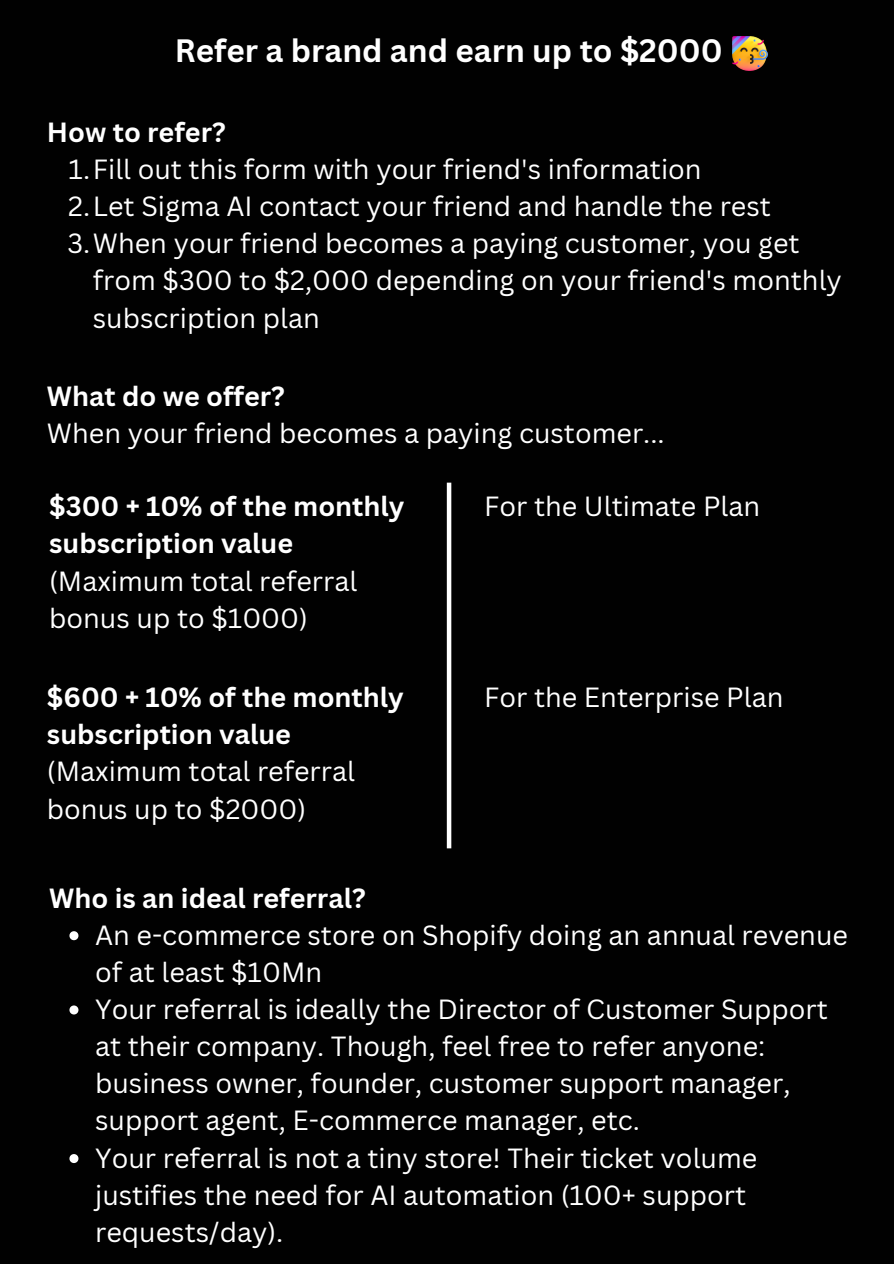
<style>
.page{position:relative;width:894px;height:1264px;background:#fff}
.page>*{position:absolute;margin:0;border:0;box-sizing:border-box;transform-origin:0 0}
.t1{font:700 31.5px "Canva Sans";color:#fff}
.t2{font:27px/37.2px "Canva Sans";color:#fff}
.t3{font:700 27px/37.2px "Canva Sans";color:#fff}
</style>
<div class="page">
<div style="left:0;top:0;width:893px;height:1263px;background:#010101"></div>
<img style="left:732px;top:36px;width:35px;height:34px">
<div style="left:446px;top:482px;width:5px;height:366px;background:#fff"></div>
<svg style="left:69px;top:931px;width:9px;height:9px"></svg>
<svg style="left:69px;top:1005px;width:9px;height:9px"></svg>
<svg style="left:69px;top:1154px;width:9px;height:8px"></svg>
<p class="t1" style="left:175px;top:29px;width:549px">Refer a brand and earn up to $2000</p>
<p class="t3" style="left:47px;top:113px;width:180px">How to refer?</p>
<p class="t2" style="left:69px;top:150px;width:634px">1.Fill out this form with your friend's information</p>
<p class="t2" style="left:68px;top:187px;width:704px">2.Let Sigma AI contact your friend and handle the rest</p>
<p class="t2" style="left:93px;top:224px;width:750px;text-indent:-25px">3.When your friend becomes a paying customer, you get from $300 to $2,000 depending on your friend's monthly subscription plan</p>
<p class="t3" style="left:47px;top:376px;width:239px">What do we offer?</p>
<p class="t2" style="left:47px;top:413px;width:619px">When your friend becomes a paying customer...</p>
<p class="t3" style="left:49px;top:487px;width:357px">$300 + 10% of the monthly subscription value</p>
<p class="t2" style="left:49px;top:561px;width:309px">(Maximum total referral bonus up to $1000)</p>
<p class="t3" style="left:47px;top:678px;width:358px">$600 + 10% of the monthly subscription value</p>
<p class="t2" style="left:47px;top:752px;width:309px">(Maximum total referral bonus up to $2000)</p>
<p class="t2" style="left:484px;top:487px;width:277px">For the Ultimate Plan</p>
<p class="t2" style="left:484px;top:678px;width:301px">For the Enterprise Plan</p>
<p class="t3" style="left:49px;top:878px;width:318px">Who is an ideal referral?</p>
<p class="t2" style="left:95px;top:915px;width:754px">An e-commerce store on Shopify doing an annual revenue of at least $10Mn</p>
<p class="t2" style="left:95px;top:989px;width:734px">Your referral is ideally the Director of Customer Support at their company. Though, feel free to refer anyone: business owner, founder, customer support manager, support agent, E-commerce manager, etc.</p>
<p class="t2" style="left:95px;top:1138px;width:663px">Your referral is not a tiny store! Their ticket volume justifies the need for AI automation (100+ support requests/day).</p>
</div>
